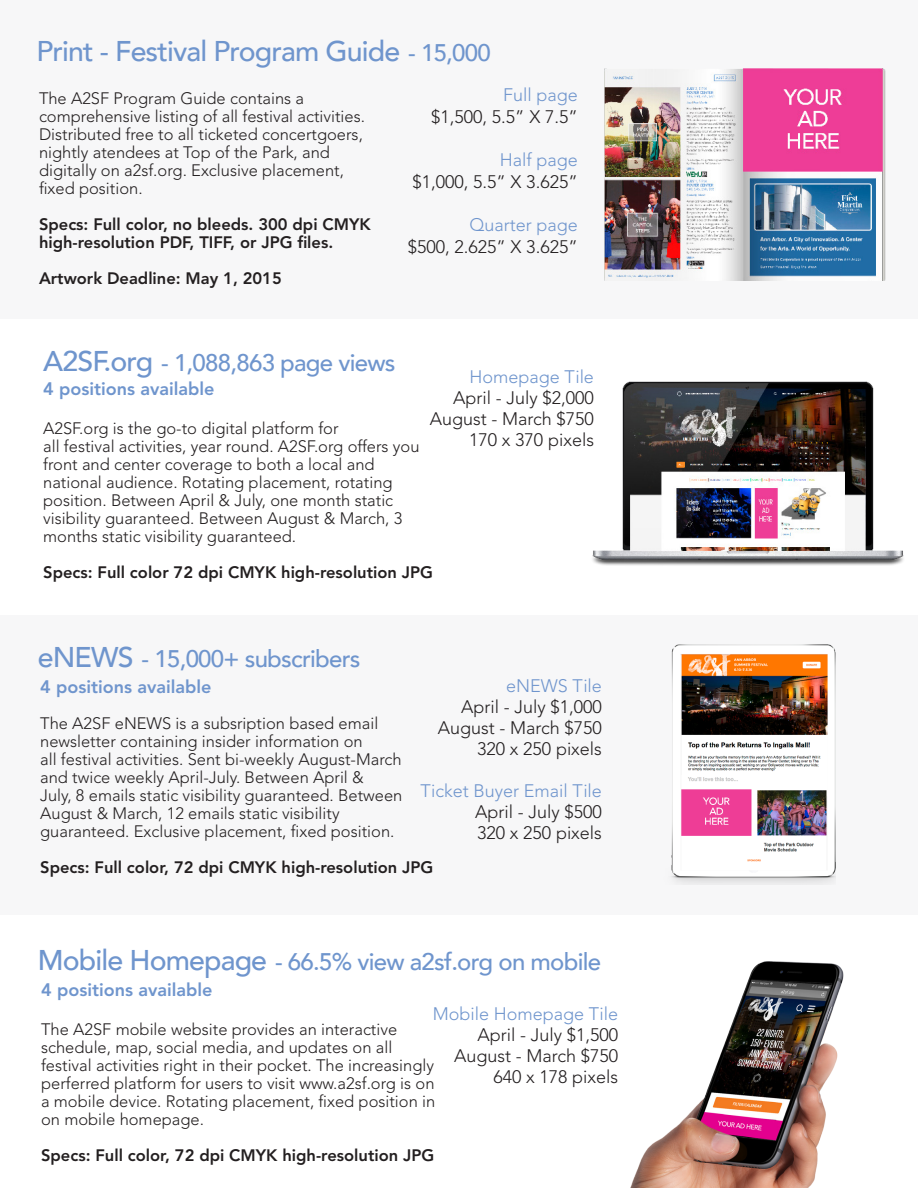
<style>
.page{position:relative;width:918px;height:1188px;background:#fff}
.page>*{position:absolute;margin:0;border:0;box-sizing:border-box;transform-origin:0 0}
.t1{font:500 28.5px "Avenir";letter-spacing:-.03em;color:#6f95cd}
.t2{font:500 24px "Avenir";letter-spacing:-.03em;color:#6f95cd}
.t3{font:300 18px/21px "Avenir LT";color:#231f20;text-align:right}
.t4{font:300 18px "Avenir LT";color:#6f95cd}
.t5{font:800 18px "Avenir LT";color:#6f95cd}
.t6{font:300 16.5px/18px "Avenir LT";color:#231f20}
.t7{font:800 16.5px/18px "Avenir LT";color:#231f20}
.s1{font-size:24px}
.s2{font-size:28.5px}
.s3{color:#6f95cd}
</style>
<div class="page">
<div style="left:0;top:616px;width:918px;height:299px;background:#f7f7f8"></div>
<div style="left:0;top:0;width:918px;height:319px;background:#f7f7f8"></div>
<img style="left:630px;top:961px;width:214px;height:227px">
<img style="left:592px;top:381px;width:312px;height:185px">
<img style="left:671px;top:644px;width:165px;height:240px">
<img style="left:604px;top:69px;width:282px;height:211px">
<p class="t1" style="left:36px;top:26px;width:456px">Print - Festival Program Guide <span class="s1">- 15,000</span></p>
<p class="t6" style="left:39px;top:90px;width:267px">The A2SF Program Guide contains a</p>
<p class="t6" style="left:39px;top:108px;width:328px">comprehensive listing of all festival activities.<br>Distributed free to all ticketed concertgoers, nightly atendees at Top of the Park, and digitally on a2sf.org. Exclusive placement, fixed position.</p>
<p class="t7" style="left:39px;top:216px;width:333px">Specs: Full color, no bleeds. 300 dpi CMYK high-resolution PDF, TIFF, or JPG files.</p>
<p class="t7" style="left:39px;top:270px;width:244px">Artwork Deadline: May 1, 2015</p>
<p class="t4" style="left:503px;top:85px;width:76px">Full page</p>
<p class="t3" style="left:431px;top:106px;width:148px">$1,500, 5.5” X 7.5”</p>
<p class="t4" style="left:500px;top:149px;width:80px">Half page</p>
<p class="t3" style="left:412px;top:171px;width:167px">$1,000, 5.5” X 3.625”</p>
<p class="t4" style="left:469px;top:214px;width:110px">Quarter page</p>
<p class="t3" style="left:408px;top:236px;width:172px">$500, 2.625” X 3.625”</p>
<p class="t2" style="left:43px;top:341px;width:354px"><span class="s2">A2SF.org</span> - 1,088,863 page views</p>
<p class="t4" style="left:470px;top:366px;width:126px">Homepage Tile</p>
<p class="t3" style="left:453px;top:387px;width:142px">April - July $2,000</p>
<p class="t3" style="left:430px;top:408px;width:166px">August - March $750</p>
<p class="t3" style="left:469px;top:429px;width:126px">170 x 370 pixels</p>
<p class="t5" style="left:43px;top:378px;width:173px">4 positions available</p>
<p class="t6" style="left:43px;top:419px;width:297px">A2SF.org is the go-to digital platform for</p>
<p class="t6" style="left:43px;top:437px;width:378px">all festival activities, year round. A2SF.org offers you front and center coverage to both a local and national audience. Rotating placement, rotating</p>
<p class="t6" style="left:43px;top:491px;width:361px">position. Between April &amp; July, one month static visibility guaranteed. Between August &amp; March, 3 months static visibility guaranteed.</p>
<p class="t7" style="left:43px;top:563px;width:391px">Specs: Full color 72 dpi CMYK high-resolution JPG</p>
<p class="t2" style="left:38px;top:638px;width:324px"><span class="s2">eNEWS</span> - 15,000+ subscribers</p>
<p class="t3" style="left:461px;top:675px;width:142px"><span class="s3">eNEWS Tile<br></span>April - July $1,000</p>
<p class="t3" style="left:438px;top:717px;width:166px">August - March $750</p>
<p class="t3" style="left:477px;top:738px;width:126px">320 x 250 pixels</p>
<p class="t4" style="left:420px;top:780px;width:183px">Ticket Buyer Email Tile</p>
<p class="t3" style="left:475px;top:801px;width:128px">April - July $500</p>
<p class="t3" style="left:477px;top:822px;width:126px">320 x 250 pixels</p>
<p class="t5" style="left:40px;top:676px;width:173px">4 positions available</p>
<p class="t6" style="left:40px;top:715px;width:340px">The A2SF eNEWS is a subsription based email</p>
<p class="t6" style="left:40px;top:733px;width:324px">newsletter containing insider information on</p>
<p class="t6" style="left:40px;top:751px;width:363px">all festival activities. Sent bi-weekly August-March</p>
<p class="t6" style="left:40px;top:769px;width:325px">and twice weekly April-July. Between April &amp;</p>
<p class="t6" style="left:40px;top:787px;width:364px">July, 8 emails static visibility guaranteed. Between</p>
<p class="t6" style="left:40px;top:805px;width:301px">August &amp; March, 12 emails static visibility</p>
<p class="t6" style="left:40px;top:823px;width:356px">guaranteed. Exclusive placement, fixed position.</p>
<p class="t7" style="left:40px;top:859px;width:395px">Specs: Full color, 72 dpi CMYK high-resolution JPG</p>
<p class="t2" style="left:38px;top:941px;width:565px"><span class="s2">Mobile Homepage</span> - 66.5% view a2sf.org on mobile</p>
<p class="t5" style="left:41px;top:979px;width:173px">4 positions available</p>
<p class="t6" style="left:41px;top:1020px;width:358px">The A2SF mobile website provides an interactive schedule, map, social media, and updates on all</p>
<p class="t6" style="left:41px;top:1056px;width:396px;text-align:justify">festival activities right in their pocket. The increasingly perferred platform for users to visit www.a2sf.org is on a mobile device. Rotating placement, fixed position in on mobile homepage.</p>
<p class="t7" style="left:41px;top:1146px;width:395px">Specs: Full color, 72 dpi CMYK high-resolution JPG</p>
<p class="t4" style="left:433px;top:1003px;width:187px">Mobile Homepage Tile</p>
<p class="t3" style="left:477px;top:1024px;width:142px">April - July $1,500</p>
<p class="t3" style="left:454px;top:1045px;width:166px">August - March $750</p>
<p class="t3" style="left:493px;top:1066px;width:126px">640 x 178 pixels</p>
</div>
